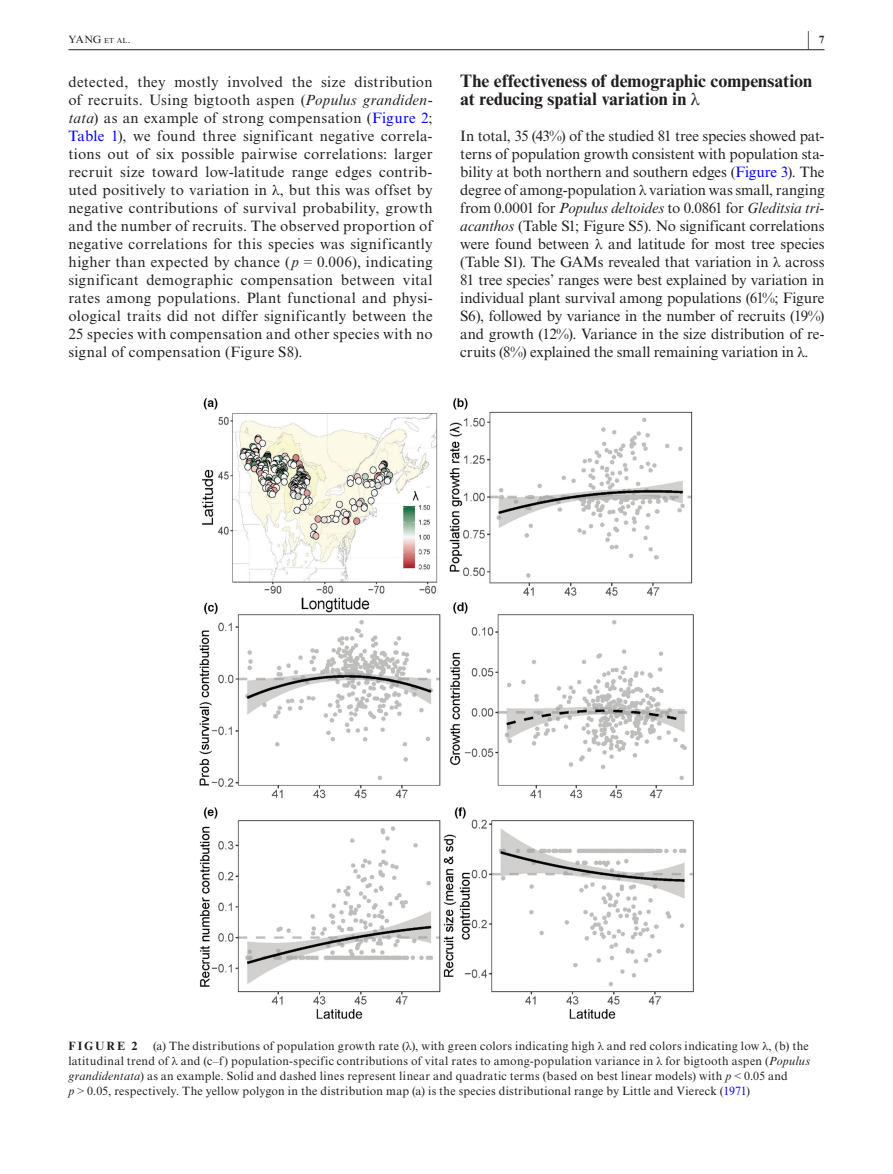
<style>
.page{position:relative;width:893px;height:1174px;background:#fff}
.page>*{position:absolute;margin:0;border:0;box-sizing:border-box;transform-origin:0 0}
.t1{font:700 20.25px "Times New Roman MT Std";color:#231f20;scale:.36 1}
.t2{font:700 18px/18px "Times New Roman MT Std";color:#231f20}
.t3{font:15px/18px "Times New Roman MT Std";letter-spacing:.01em;color:#231f20;text-align:justify}
.t4{font:12px/15px "Times New Roman MT Std";letter-spacing:.02em;color:#231f20}
.t5{font:700 12px "Times New Roman MT Std";letter-spacing:.175em;color:#231f20}
.t6{font:10.5px "Times New Roman MT Std";color:#231f20}
.s1{font-size:7.35px}
.s2{font-size:10.5px}
.s3{font-style:italic}
.s4{color:#00f}
.s5{font-family:"STIX"}
.s6{font-family:"Times New Roman"}
.s7{font-family:"STIX";font-weight:400}
</style>
<div class="page">
<hr style="left:68px;top:49px;width:756px;height:1px;background:#231f20">
<img style="left:200px;top:398px;width:493px;height:621px">
<p class="t6" style="left:68px;top:33px;width:64px">YANG <span class="s1">et al</span>.</p>
<h1 class="t1" style="left:808px;top:26px;width:48px">| <span class="s2">7</span></h1>
<p class="t3" style="left:68px;top:73px;width:366px">detected, they mostly involved the size distribution of recruits. Using bigtooth aspen (<span class="s3">Populus grandiden&shy;tata</span>) as an example of strong compensation (<span class="s4">Figure 2</span>; <span class="s4">Table 1</span>), we found three significant negative correla&shy;tions out of six possible pairwise correlations: larger recruit size toward low-latitude range edges contrib&shy;uted positively to variation in <span class="s5">λ</span>, but this was offset by negative contributions of survival probability, growth and the number of recruits. The observed proportion of negative correlations for this species was significantly higher than expected by chance (<span class="s3">p</span> <span class="s6">=</span> 0.006), indicating significant demographic compensation between vital rates among populations. Plant functional and physi&shy;ological traits did not differ significantly between the 25 species with compensation and other species with no signal of compensation (Figure S8).</p>
<p class="t2" style="left:460px;top:72px;width:353px">The effectiveness of demographic compensation at reducing spatial variation in <span class="s7">λ</span></p>
<p class="t3" style="left:460px;top:127px;width:366px">In total, 35 (43%) of the studied 81 tree species showed pat&shy;terns of population growth consistent with population sta&shy;bility at both northern and southern edges (<span class="s4">Figure 3</span>). The degree of among-population <span class="s5">λ</span> variation was small, ranging from 0.0001 for <span class="s3">Populus deltoides</span> to 0.0861 for <span class="s3">Gleditsia tri&shy;acanthos</span> (Table S1; Figure S5). No significant correlations were found between <span class="s5">λ</span> and latitude for most tree species (Table S1). The GAMs revealed that variation in <span class="s5">λ</span> across 81 tree species’ ranges were best explained by variation in individual plant survival among populations (61%; Figure S6), followed by variance in the number of recruits (19%) and growth (12%). Variance in the size distribution of re&shy;cruits (8%) explained the small remaining variation in <span class="s5">λ</span>.</p>
<p class="t4" style="left:68px;top:1038px;width:743px;text-indent:85px">(a) The distributions of population growth rate (<span class="s5">λ</span>), with green colors indicating high <span class="s5">λ</span> and red colors indicating low <span class="s5">λ</span>, (b) the latitudinal trend of <span class="s5">λ</span> and (c–f) population-specific contributions of vital rates to among-population variance in <span class="s5">λ</span> for bigtooth aspen (<span class="s3">Populus grandidentata</span>) as an example. Solid and dashed lines represent linear and quadratic terms (based on best linear models) with <span class="s3">p</span> <span class="s6">&lt;</span> 0.05 and<br><span class="s3">p</span> <span class="s6">&gt;</span> 0.05, respectively. The yellow polygon in the distribution map (a) is the species distributional range by Little and Viereck (<span class="s4">1971</span>)</p>
<p class="t5" style="left:68px;top:1039px;width:71px">FIGURE 2</p>
</div>
